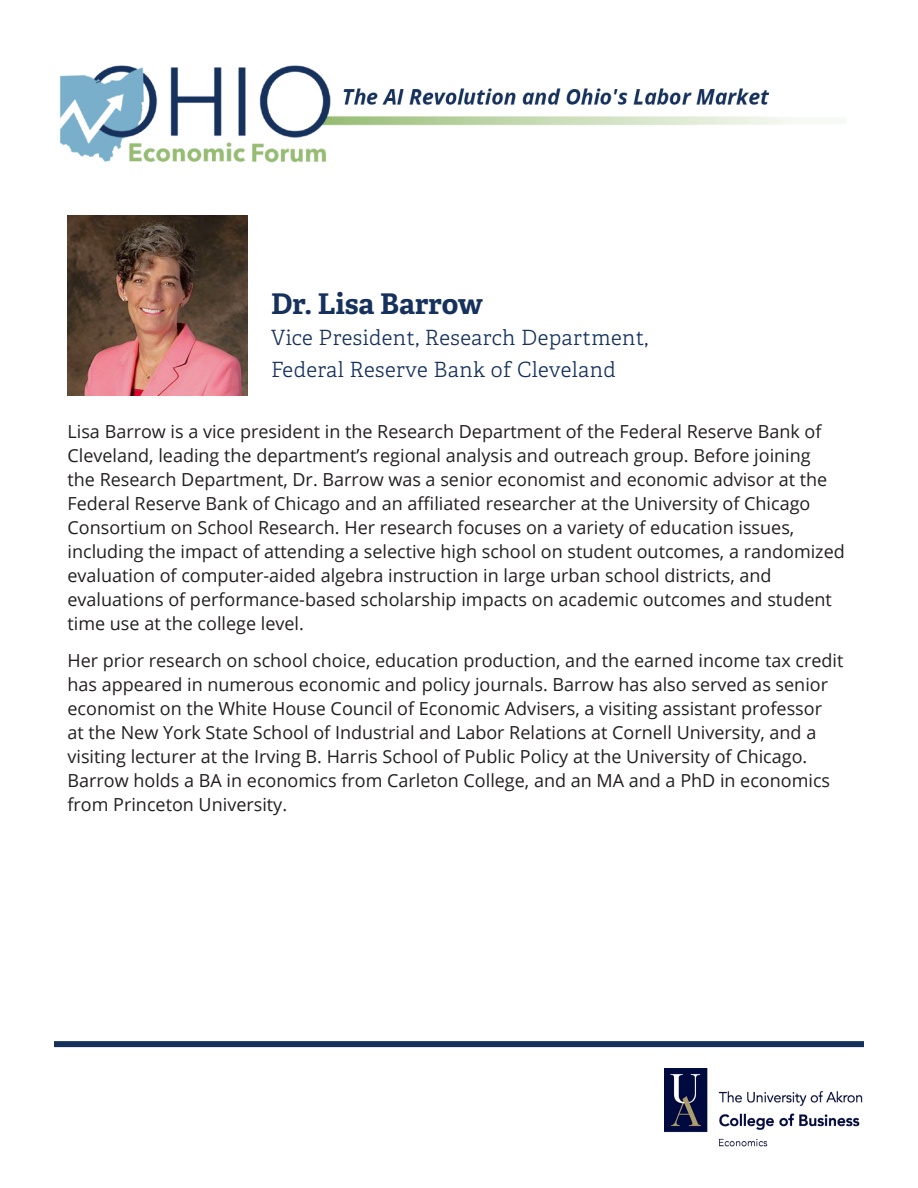
<style>
.page{position:relative;width:918px;height:1188px;background:#fff}
.page>*{position:absolute;margin:0;border:0;box-sizing:border-box;transform-origin:0 0}
.t1{font:700 28.5px "Adelle";color:#15315c}
.t2{font:300 21px/31.5px "Adelle";letter-spacing:.02em;color:#15315c}
.t3{font:18px/24px "Open Sans";color:#231f20}
</style>
<div class="page">
<img style="left:60px;top:65px;width:786px;height:98px">
<img style="left:664px;top:1069px;width:199px;height:78px">
<img style="left:68px;top:215px;width:179px;height:180px">
<div style="left:54px;top:1041px;width:810px;height:6px;background:#15315c"></div>
<p class="t1" style="left:271px;top:286px;width:213px">Dr. Lisa Barrow</p>
<p class="t2" style="left:271px;top:323px;width:379px">Vice President, Research Department,<br>Federal Reserve Bank of Cleveland</p>
<p class="t3" style="left:68px;top:419px;width:779px">Lisa Barrow is a vice president in the Research Department of the Federal Reserve Bank of Cleveland, leading the department’s regional analysis and outreach group. Before joining<br>the Research Department, Dr. Barrow was a senior economist and economic advisor at the Federal Reserve Bank of Chicago and an affiliated researcher at the University of Chicago Consortium on School Research. Her research focuses on a variety of education issues, including the impact of attending a selective high school on student outcomes, a randomized evaluation of computer-aided algebra instruction in large urban school districts, and evaluations of performance-based scholarship impacts on academic outcomes and student time use at the college level.</p>
<p class="t3" style="left:68px;top:648px;width:777px">Her prior research on school choice, education production, and the earned income tax credit has appeared in numerous economic and policy journals. Barrow has also served as senior economist on the White House Council of Economic Advisers, a visiting assistant professor<br>at the New York State School of Industrial and Labor Relations at Cornell University, and a visiting lecturer at the Irving B. Harris School of Public Policy at the University of Chicago.<br>Barrow holds a BA in economics from Carleton College, and an MA and a PhD in economics from Princeton University.</p>
</div>
